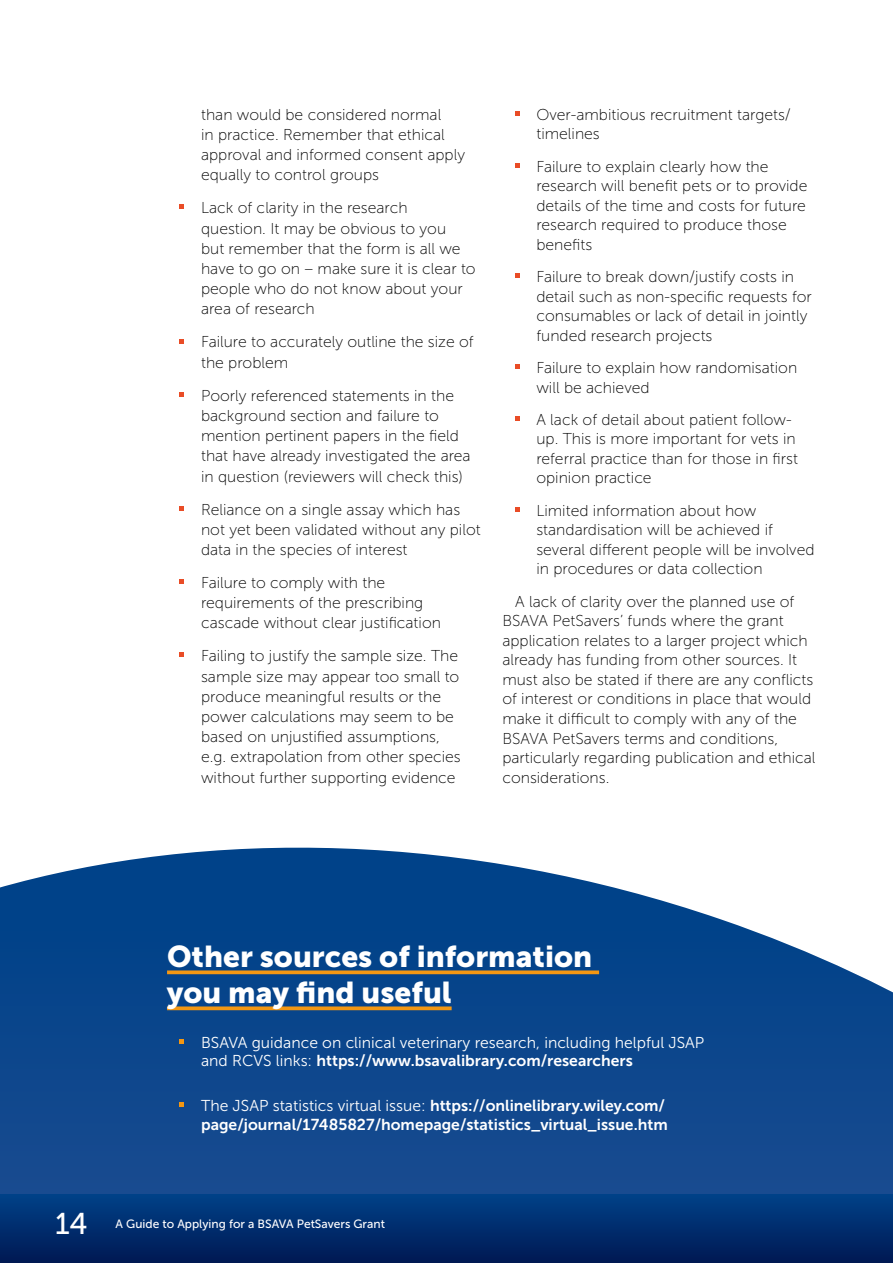
<style>
.page{position:relative;width:893px;height:1263px;background:#fff}
.page>*{position:absolute;margin:0;border:0;box-sizing:border-box;transform-origin:0 0}
.t1{font:30px/36px "Museo Sans 900";color:#fff}
.t2{font:30px "Museo Sans 500";color:#fff}
.t3{font:15.75px/19.5px "Museo Sans 100";color:#000}
.t4{font:15.75px/18.9px "Museo Sans 700";color:#fff}
.t5{font:15.75px "Museo Sans 300";color:#fff}
.t6{font:12px "Museo Sans 500";color:#fff}
.s1{font-family:"Museo Sans 300"}
</style>
<div class="page">
<svg style="left:180px;top:205px;width:4px;height:4px"></svg>
<svg style="left:180px;top:339px;width:4px;height:4px"></svg>
<svg style="left:180px;top:392px;width:4px;height:4px"></svg>
<svg style="left:180px;top:506px;width:4px;height:4px"></svg>
<svg style="left:180px;top:579px;width:4px;height:5px"></svg>
<svg style="left:180px;top:653px;width:4px;height:4px"></svg>
<svg style="left:515px;top:111px;width:4px;height:4px"></svg>
<svg style="left:515px;top:163px;width:4px;height:4px"></svg>
<svg style="left:515px;top:273px;width:4px;height:5px"></svg>
<svg style="left:515px;top:364px;width:4px;height:5px"></svg>
<svg style="left:515px;top:416px;width:4px;height:5px"></svg>
<svg style="left:515px;top:507px;width:4px;height:4px"></svg>
<svg style="left:0;top:847px;width:728px;height:75px;fill:#004289"></svg>
<div style="left:0;top:922px;width:893px;height:341px;background:#0d478c"></div>
<svg style="left:167px;top:970px;width:432px;height:4px;background:#d68c20"></svg>
<svg style="left:167px;top:1006px;width:285px;height:4px"></svg>
<svg style="left:180px;top:1039px;width:4px;height:4px"></svg>
<svg style="left:180px;top:1102px;width:4px;height:4px"></svg>
<div style="left:0;top:1194px;width:893px;height:69px;background:linear-gradient(to bottom,#004188,#001852)"></div>
<hr style="left:892px;top:1194px;width:1px;height:69px;background:#004289">
<p class="t3" style="left:201px;top:104px;width:265px;line-height:20.2px">than would be considered normal<br>in practice. Remember that ethical approval and informed consent apply equally to control groups</p>
<p class="t3" style="left:201px;top:198px;width:276px;line-height:20.2px">Lack of clarity in the research question. It may be obvious to you<br>but remember that the form is all we have to go on – make sure it is clear to people who do not know about your area of research</p>
<p class="t3" style="left:201px;top:332px;width:274px;line-height:20.2px">Failure to accurately outline the size of the problem</p>
<p class="t3" style="left:201px;top:385px;width:271px;line-height:20.2px">Poorly referenced statements in the background section and failure to mention pertinent papers in the field that have already investigated the area in question (reviewers will check this)</p>
<p class="t3" style="left:201px;top:499px;width:281px;line-height:20.2px">Reliance on a single assay which has not yet been validated without any pilot data in the species of interest</p>
<p class="t3" style="left:201px;top:572px;width:241px;line-height:20.2px">Failure to comply with the requirements of the prescribing cascade without clear justification</p>
<p class="t3" style="left:201px;top:646px;width:261px;line-height:20.2px">Failing to justify the sample size. The sample size may appear too small to produce meaningful results or the power calculations may seem to be based on unjustified assumptions, e.g. extrapolation from other species without further supporting evidence</p>
<p class="t3" style="left:536px;top:105px;width:256px">Over-ambitious recruitment targets/ timelines</p>
<p class="t3" style="left:536px;top:157px;width:273px">Failure to explain clearly how the research will benefit pets or to provide details of the time and costs for future research required to produce those benefits</p>
<p class="t3" style="left:536px;top:267px;width:277px">Failure to break down/justify costs in detail such as non-specific requests for consumables or lack of detail in jointly funded research projects</p>
<p class="t3" style="left:536px;top:358px;width:262px">Failure to explain how randomisation will be achieved</p>
<p class="t3" style="left:536px;top:410px;width:263px">A lack of detail about patient follow&shy;up. This is more important for vets in referral practice than for those in first opinion practice</p>
<p class="t3" style="left:536px;top:501px;width:280px">Limited information about how standardisation will be achieved if several different people will be involved in procedures or data collection</p>
<p class="t3" style="left:502px;top:592px;width:315px;text-indent:13px">A lack of clarity over the planned use of BSAVA PetSavers’ funds where the grant application relates to a larger project which already has funding from other sources. It must also be stated if there are any conflicts of interest or conditions in place that would make it difficult to comply with any of the BSAVA PetSavers terms and conditions, particularly regarding publication and ethical considerations.</p>
<h1 class="t1" style="left:167px;top:938px;width:427px">Other sources of information you may find useful</h1>
<p class="t5" style="left:201px;top:1033px;width:505px">BSAVA guidance on clinical veterinary research, including helpful JSAP</p>
<p class="t4" style="left:201px;top:1051px;width:433px"><span class="s1">and RCVS links:</span> https://www.bsavalibrary.com/researchers</p>
<p class="t4" style="left:201px;top:1096px;width:468px"><span class="s1">The JSAP statistics virtual issue:</span> https://onlinelibrary.wiley.com/ page/journal/17485827/homepage/statistics_virtual_issue.htm</p>
<h1 class="t2" style="left:55px;top:1207px;width:34px">14</h1>
<p class="t6" style="left:116px;top:1217px;width:271px">A Guide to Applying for a BSAVA PetSavers Grant</p>
</div>
